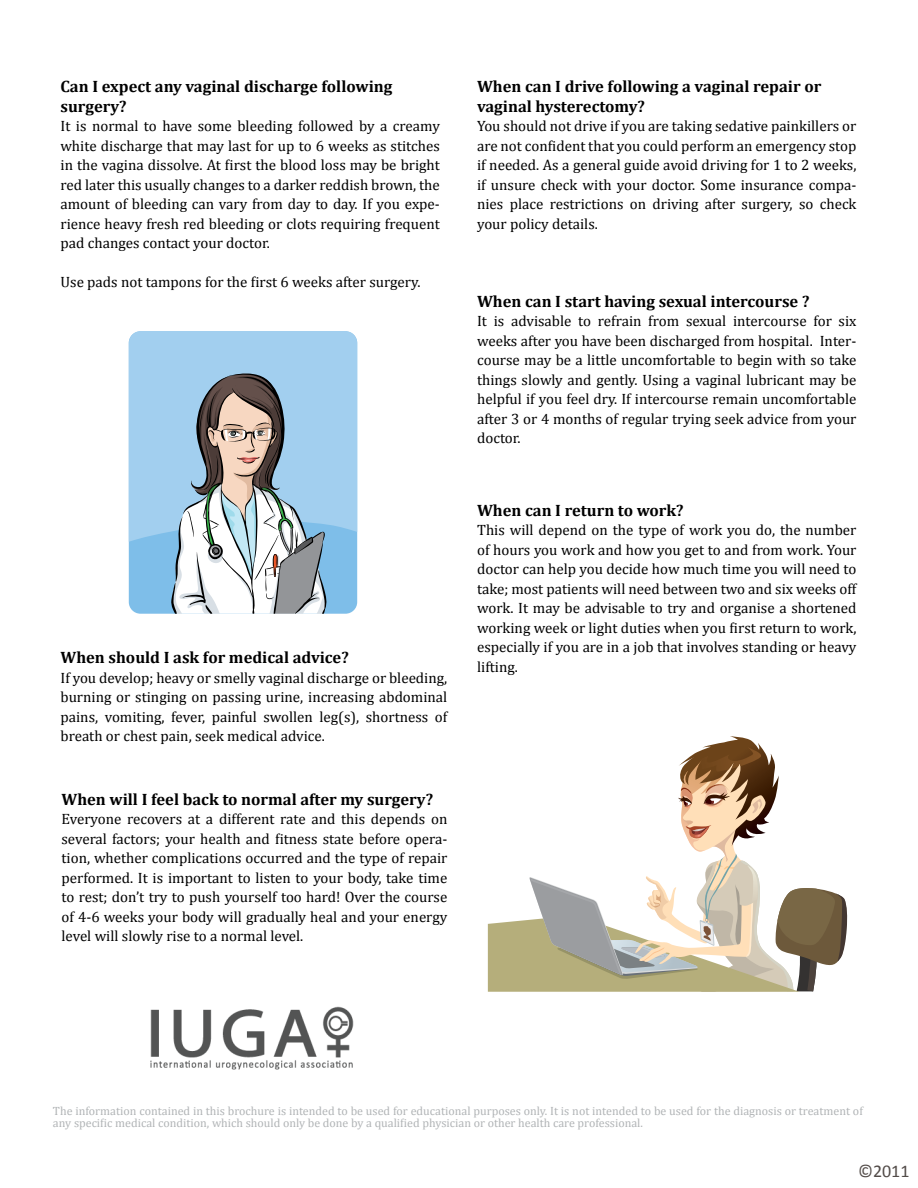
<style>
.page{position:relative;width:918px;height:1188px;background:#fff}
.page>*{position:absolute;margin:0;border:0;box-sizing:border-box;transform-origin:0 0}
.t1{font:18px "Calibri";color:#524b48}
.t2{font:700 16.5px/19.5px "Cambria";color:#000}
.t3{font:15px/19.5px "Cambria";color:#000;text-align:justify}
.t4{font:12px/12px "Cambria";color:#b1b4b6}
</style>
<div class="page">
<svg style="left:488px;top:736px;width:360px;height:256px"></svg>
<div style="left:129px;top:331px;width:228px;height:283px;background:#7ebee9;border-radius:12px"></div>
<div style="left:129px;top:331px;width:228px;height:211px;background:#a2cfef"></div>
<svg style="left:171px;top:373px;width:157px;height:241px;background:#aab7c0"></svg>
<img style="left:150px;top:1006px;width:204px;height:64px">
<p class="t2" style="left:60px;top:76px;width:333px">Can I expect any vaginal discharge following surgery?</p>
<p class="t3" style="left:60px;top:116px;width:381px">It is normal to have some bleeding followed by a creamy white discharge that may last for up to 6 weeks as stitches in the vagina dissolve. At first the blood loss may be bright red later this usually changes to a darker reddish brown, the amount of bleeding can vary from day to day. If you expe&shy;rience heavy fresh red bleeding or clots requiring frequent pad changes contact your doctor.</p>
<p class="t3" style="left:61px;top:272px;width:362px">Use pads not tampons for the first 6 weeks after surgery.</p>
<p class="t2" style="left:60px;top:647px;width:290px">When should I ask for medical advice?</p>
<p class="t3" style="left:60px;top:668px;width:388px">If you develop; heavy or smelly vaginal discharge or bleeding, burning or stinging on passing urine, increasing abdominal pains, vomiting, fever, painful swollen leg(s), shortness of breath or chest pain, seek medical advice.</p>
<p class="t2" style="left:62px;top:789px;width:373px">When will I feel back to normal after my surgery?</p>
<p class="t3" style="left:62px;top:809px;width:387px">Everyone recovers at a different rate and this depends on several factors; your health and fitness state before opera&shy;tion, whether complications occurred and the type of repair performed. It is important to listen to your body, take time to rest; don’t try to push yourself too hard! Over the course of 4-6 weeks your body will gradually heal and your energy level will slowly rise to a normal level.</p>
<p class="t2" style="left:477px;top:76px;width:346px">When can I drive following a vaginal repair or vaginal hysterectomy?</p>
<p class="t3" style="left:477px;top:116px;width:381px">You should not drive if you are taking sedative painkillers or are not confident that you could perform an emergency stop if needed. As a general guide avoid driving for 1 to 2 weeks, if unsure check with your doctor. Some insurance compa&shy;nies place restrictions on driving after surgery, so check your policy details.</p>
<p class="t2" style="left:477px;top:291px;width:334px">When can I start having sexual intercourse ?</p>
<p class="t3" style="left:477px;top:311px;width:381px">It is advisable to refrain from sexual intercourse for six weeks after you have been discharged from hospital. Inter&shy;course may be a little uncomfortable to begin with so take things slowly and gently. Using a vaginal lubricant may be helpful if you feel dry. If intercourse remain uncomfortable after 3 or 4 months of regular trying seek advice from your doctor.</p>
<p class="t2" style="left:477px;top:500px;width:208px">When can I return to work?</p>
<p class="t3" style="left:477px;top:521px;width:381px">This will depend on the type of work you do, the number of hours you work and how you get to and from work. Your doctor can help you decide how much time you will need to take; most patients will need between two and six weeks off work. It may be advisable to try and organise a shortened working week or light duties when you first return to work, especially if you are in a job that involves standing or heavy lifting.</p>
<p class="t4" style="left:53px;top:1104px;width:811px">The information contained in this brochure is intended to be used for educational purposes only. It is not intended to be used for the diagnosis or treatment of any specific medical condition, which should only be done by a qualified physician or other health care professional.</p>
<p class="t1" style="left:858px;top:1160px;width:53px">©2011</p>
</div>
